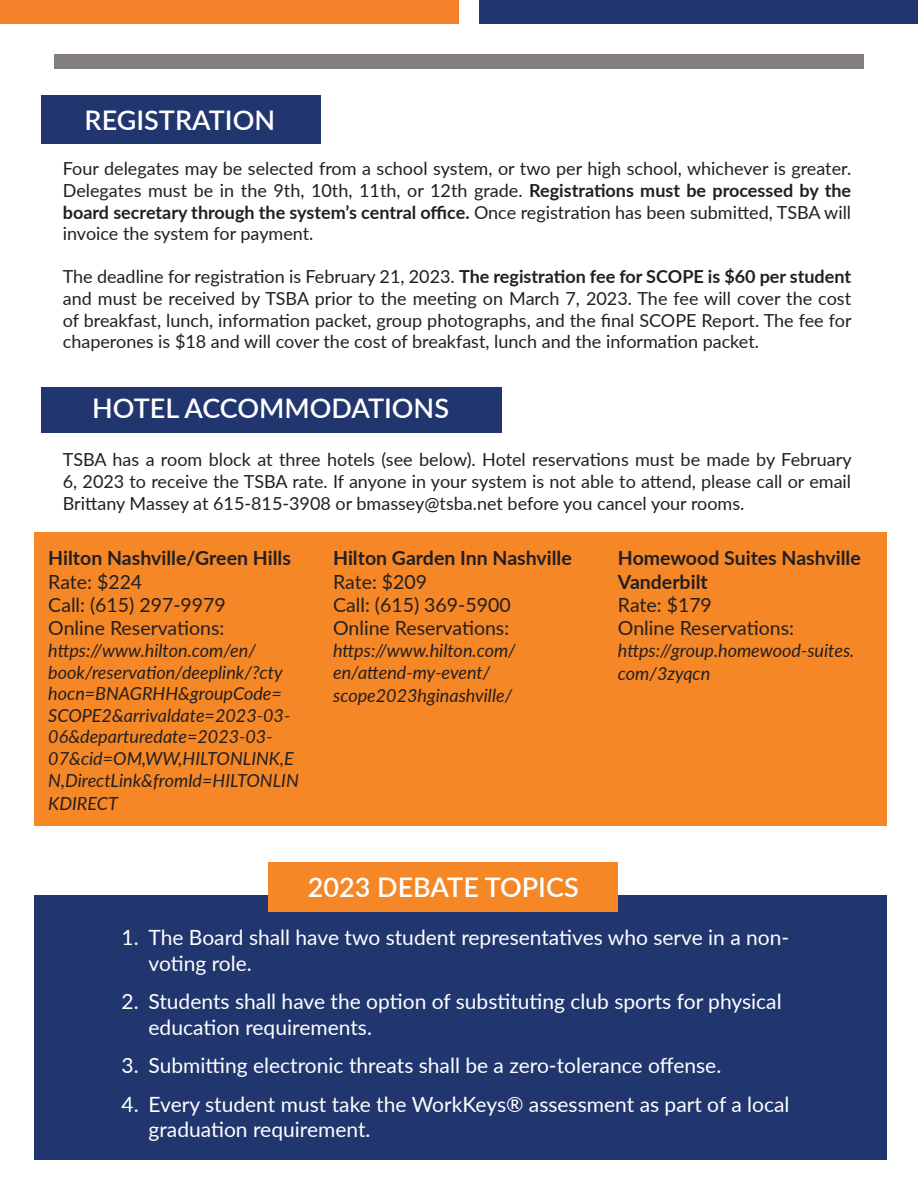
<style>
.page{position:relative;width:918px;height:1188px;background:#fff}
.page>*{position:absolute;margin:0;border:0;box-sizing:border-box;transform-origin:0 0}
.t1{font:600 27px "Lato";color:#fff}
.t2{font:21px/25.2px "Lato";color:#fff}
.t3{font:19.5px "Lato";color:#231f20}
.t4{font:700 19.5px/23.4px "Lato";color:#231f20}
.t5{font:18px/21.6px "Lato";color:#231f20;text-align:justify}
.t6{font:italic 18px/21.6px "Lato";color:#231f20}
.s1{font-weight:700}
</style>
<div class="page">
<div style="left:41px;top:96px;width:280px;height:49px;background:#21366e"></div>
<div style="left:41px;top:384px;width:461px;height:49px;background:#21366e"></div>
<div style="left:40px;top:145px;width:837px;height:242px;background:#fff"></div>
<div style="left:35px;top:532px;width:852px;height:294px;background:#f58726"></div>
<div style="left:35px;top:896px;width:852px;height:264px;background:#21366e"></div>
<div style="left:269px;top:862px;width:349px;height:49px;background:#f58726"></div>
<div style="left:480px;top:0;width:438px;height:24px;background:#21366e"></div>
<div style="left:0;top:0;width:459px;height:24px;background:#f48029"></div>
<div style="left:54px;top:54px;width:810px;height:15px;background:#858080"></div>
<p class="t1" style="left:85px;top:101px;width:192px">REGISTRATION</p>
<p class="t5" style="left:63px;top:157px;width:790px">Four delegates may be selected from a school system, or two per high school, whichever is greater.<br>Delegates must be in the 9th, 10th, 11th, or 12th grade. <span class="s1">Registrations must be processed by the board secretary through the system’s central office.</span> Once registration has been submitted, TSBA will invoice the system for payment.</p>
<p class="t5" style="left:63px;top:265px;width:790px">The deadline for registration is February 21, 2023. <span class="s1">The registration fee for SCOPE is $60 per student </span>and must be received by TSBA prior to the meeting on March 7, 2023. The fee will cover the cost of breakfast, lunch, information packet, group photographs, and the final SCOPE Report. The fee for chaperones is $18 and will cover the cost of breakfast, lunch and the information packet.</p>
<p class="t1" style="left:92px;top:389px;width:358px">HOTEL ACCOMMODATIONS</p>
<p class="t5" style="left:63px;top:448px;width:790px">TSBA has a room block at three hotels (see below). Hotel reservations must be made by February 6, 2023 to receive the TSBA rate. If anyone in your system is not able to attend, please call or email Brittany Massey at 615-815-3908 or bmassey@tsba.net before you cancel your rooms.</p>
<p class="t4" style="left:48px;top:546px;width:244px">Hilton Nashville/Green Hills</p>
<p class="t3" style="left:48px;top:568px;width:95px">Rate: $224</p>
<p class="t3" style="left:48px;top:591px;width:179px">Call: (615) 297-9979</p>
<p class="t3" style="left:48px;top:614px;width:178px">Online Reservations:</p>
<p class="t6" style="left:48px;top:639px;width:252px">https://www.hilton.com/en/ book/reservation/deeplink/?cty hocn=BNAGRHH&amp;groupCode=<br>SCOPE2&amp;arrivaldate=2023-03-<br>06&amp;departuredate=2023-03-<br>07&amp;cid=OM,WW,HILTONLINK,E<br>N,DirectLink&amp;fromId=HILTONLIN</p>
<p class="t6" style="left:48px;top:792px;width:71px">KDIRECT</p>
<p class="t4" style="left:618px;top:546px;width:244px">Homewood Suites Nashville<br>Vanderbilt</p>
<p class="t3" style="left:618px;top:591px;width:95px">Rate: $179</p>
<p class="t3" style="left:618px;top:614px;width:178px">Online Reservations:</p>
<p class="t6" style="left:618px;top:638px;width:238px;line-height:23.4px">https://group.homewood-suites. com/3zyqcn</p>
<p class="t4" style="left:333px;top:546px;width:240px">Hilton Garden Inn Nashville</p>
<p class="t3" style="left:333px;top:568px;width:95px">Rate: $209</p>
<p class="t3" style="left:333px;top:591px;width:179px">Call: (615) 369-5900</p>
<p class="t3" style="left:333px;top:614px;width:178px">Online Reservations:</p>
<p class="t6" style="left:333px;top:639px;width:184px">https://www.hilton.com/ en/attend-my-event/</p>
<p class="t6" style="left:333px;top:684px;width:181px">scope2023hginashville/</p>
<p class="t1" style="left:308px;top:868px;width:272px">2023 DEBATE TOPICS</p>
<p class="t2" style="left:149px;top:924px;width:642px;text-indent:-27px">1. The Board shall have two student representatives who serve in a non&shy;voting role.</p>
<p class="t2" style="left:149px;top:988px;width:635px;text-indent:-27px">2. Students shall have the option of substituting club sports for physical education requirements.</p>
<p class="t2" style="left:122px;top:1052px;width:601px">3. Submitting electronic threats shall be a zero-tolerance offense.</p>
<p class="t2" style="left:149px;top:1091px;width:642px;text-indent:-27px">4. Every student must take the WorkKeys® assessment as part of a local graduation requirement.</p>
</div>
